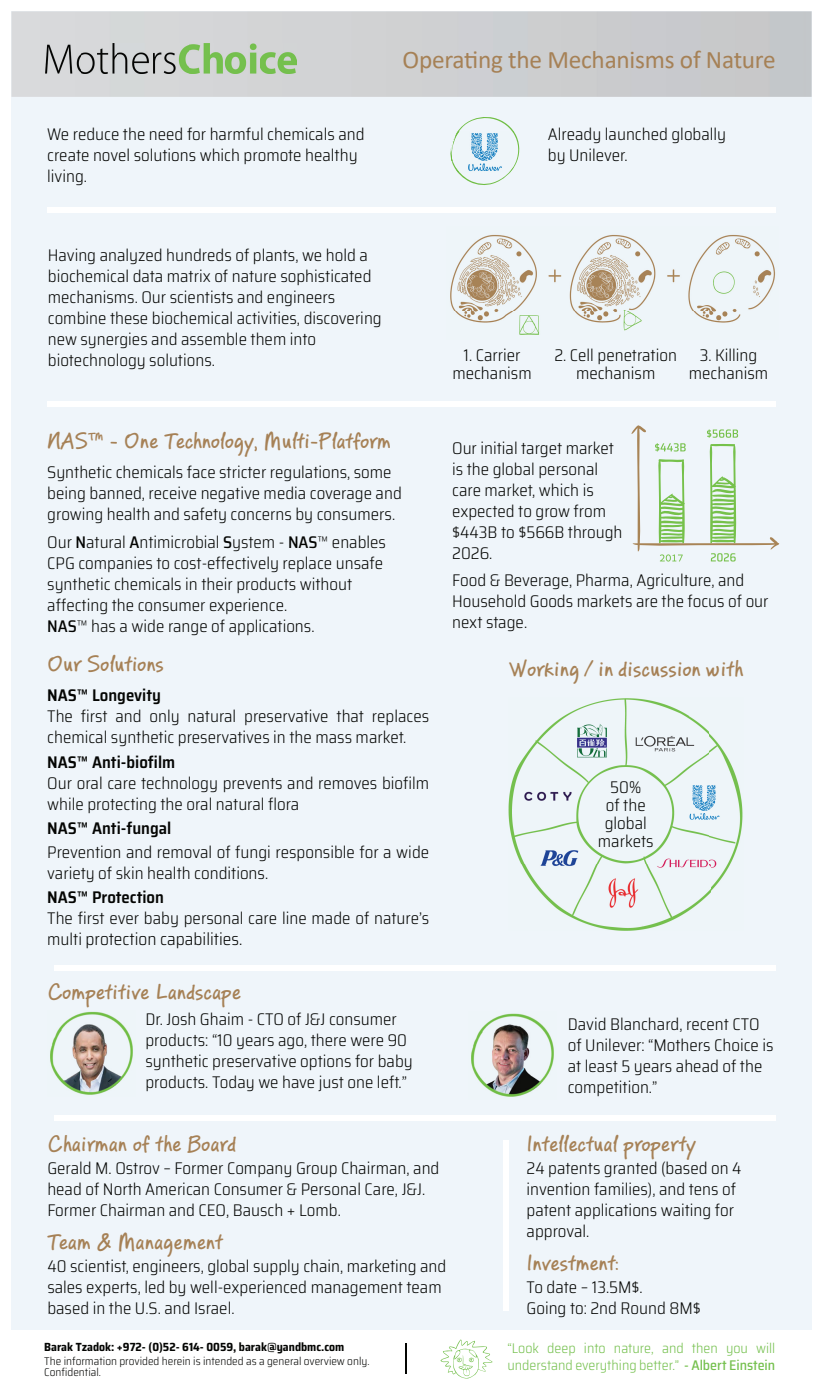
<style>
.page{position:relative;width:823px;height:1400px;background:#fff}
.page>*{position:absolute;margin:0;border:0;box-sizing:border-box;transform-origin:0 0}
.t1{font:25.3px "Calibri";letter-spacing:-.01em;color:#a68156}
.t2{font:500 22.5px "PF Reminder Pro";color:#a68156}
.t3{font:300 semi-condensed 17.3px "Saira";color:#040503}
.t4{font:300 semi-condensed 16.9px/21px "Saira";color:#040503}
.t5{font:600 semi-condensed 16.9px "Saira";color:#040503}
.t6{font:300 semi-condensed 14px/17px "Saira";color:#75c04e}
.t7{font:700 semi-condensed 11.8px "Saira";color:#040503}
.t8{font:300 semi-condensed 11.3px/11.3px "Saira";color:#040503}
.s1{font-weight:500}
.s2{font-size:16.9px}
.s3{font-size:21.1px}
</style>
<div class="page">
<div style="left:11px;top:11px;width:800px;height:1319px;background:#eff5fa"></div>
<img style="left:11px;top:11px;width:800px;height:86px">
<img style="left:508px;top:698px;width:235px;height:233px">
<svg style="left:631px;top:425px;width:148px;height:136px"></svg>
<img style="left:50px;top:1011px;width:83px;height:84px">
<img style="left:471px;top:1013px;width:83px;height:84px">
<img style="left:46px;top:44px;width:251px;height:29px">
<svg style="left:450px;top:117px;width:70px;height:68px"></svg>
<img style="left:456px;top:137px;width:58px;height:29px">
<img style="left:456px;top:131px;width:58px;height:6px">
<img style="left:456px;top:166px;width:58px;height:6px">
<hr style="left:406px;top:1344px;width:1px;height:30px;background:#040503">
<div style="left:47px;top:401px;width:728px;height:5px;background:#fff"></div>
<div style="left:47px;top:207px;width:728px;height:5px;background:#fff"></div>
<div style="left:503px;top:1140px;width:5px;height:171px;background:#fff"></div>
<div style="left:54px;top:1115px;width:721px;height:5px;background:#fff"></div>
<div style="left:54px;top:966px;width:721px;height:5px;background:#fff"></div>
<img style="left:450px;top:234px;width:326px;height:101px">
<svg style="left:440px;top:1339px;width:52px;height:39px"></svg>
<svg style="left:464px;top:51px;width:13px;height:17px"></svg>
<h1 class="t1" style="left:402px;top:42px;width:64px">Opera</h1>
<h1 class="t1" style="left:478px;top:42px;width:299px">ng the Mechanisms of Nature</h1>
<p class="t4" style="left:47px;top:123px;width:319px">We reduce the need for harmful chemicals and create novel solutions which promote healthy living.</p>
<p class="t4" style="left:548px;top:123px;width:180px">Already launched globally by Unilever.</p>
<p class="t4" style="left:48px;top:244px;width:335px">Having analyzed hundreds of plants, we hold a biochemical data matrix of nature sophisticated mechanisms. Our scientists and engineers combine these biochemical activities, discovering new synergies and assemble them into</p>
<p class="t4" style="left:48px;top:349px;width:169px">biotechnology solutions.</p>
<p class="t4" style="left:463px;top:345px;width:58px">1. Carrier</p>
<p class="t4" style="left:452px;top:363px;width:81px">mechanism</p>
<p class="t4" style="left:554px;top:346px;width:124px;line-height:18px;text-align:center">2. Cell penetration mechanism</p>
<p class="t4" style="left:689px;top:346px;width:81px;line-height:18px;text-align:center">3. Killing mechanism</p>
<h2 class="t2" style="left:47px;top:427px;width:345px">NAS™ - One Technology, Multi-Platform</h2>
<p class="t4" style="left:47px;top:461px;width:356px">Synthetic chemicals face stricter regulations, some being banned, receive negative media coverage and growing health and safety concerns by consumers.</p>
<p class="t4" style="left:47px;top:531px;width:340px">Our <span class="s1">N</span>atural <span class="s1">A</span>ntimicrobial <span class="s1">S</span>ystem - <span class="s1">NAS</span>™ enables CPG companies to cost-effectively replace unsafe synthetic chemicals in their products without affecting the consumer experience.<br><span class="s1">NAS</span>™ has a wide range of applications.</p>
<h2 class="t2" style="left:47px;top:650px;width:118px">Our Solutions</h2>
<p class="t5" style="left:47px;top:683px;width:115px">NAS™ Longevity</p>
<p class="t4" style="left:372px;top:706px;width:59px">replaces</p>
<p class="t4" style="left:47px;top:706px;width:360px">The<br>chemical synthetic preservatives in the mass market.</p>
<p class="t5" style="left:47px;top:749px;width:129px">NAS™ Anti-biofilm</p>
<p class="t4" style="left:47px;top:772px;width:383px">Our oral care technology prevents and removes biofilm while protecting the oral natural flora</p>
<p class="t5" style="left:47px;top:815px;width:126px">NAS™ Anti-fungal</p>
<p class="t4" style="left:47px;top:841px;width:383px">Prevention and removal of fungi responsible for a wide variety of skin health conditions.</p>
<p class="t5" style="left:47px;top:884px;width:118px">NAS™ Protection</p>
<p class="t4" style="left:47px;top:907px;width:383px">The first ever baby personal care line made of natures’</p>
<p class="t3" style="left:47px;top:926px;width:196px"><span class="s2">multi</span> protection capabilities.</p>
<p class="t4" style="left:81px;top:706px;width:28px">first</p>
<p class="t4" style="left:115px;top:706px;width:28px">and</p>
<p class="t4" style="left:150px;top:706px;width:32px">only</p>
<p class="t4" style="left:188px;top:706px;width:50px">natural</p>
<p class="t4" style="left:244px;top:706px;width:86px">preservative</p>
<p class="t4" style="left:336px;top:706px;width:29px">that</p>
<h2 class="t2" style="left:47px;top:978px;width:195px">Competitive Landscape</h2>
<p class="t4" style="left:145px;top:1008px;width:269px">Dr. Josh Ghaim - CTO of &amp;J J consumer products “: 10 years ago, there were 90 synthetic preservative options for baby products. Today we have just one left“.</p>
<p class="t4" style="left:452px;top:437px;width:172px">Our initial target market is the global personal care market, which is expected to grow from $443 toB $566B through<br>2026.</p>
<p class="t4" style="left:452px;top:569px;width:318px">Food &amp; Beverage, Pharma, Agriculture, and<br>Household Goods markets are the focus of our next stage.</p>
<h2 class="t2" style="left:508px;top:655px;width:236px">Working in/ discussion with</h2>
<p class="t4" style="left:598px;top:777px;width:57px;line-height:18.2px;text-align:center">50%<br>of the global markets</p>
<p class="t4" style="left:568px;top:1013px;width:207px">David Blanchard, recent CTO of Unilever “: Mothers Choice is at least 5 years ahead of the competition “.</p>
<h2 class="t2" style="left:47px;top:1129px;width:190px">Chairman of the Board</h2>
<p class="t4" style="left:47px;top:1157px;width:393px">Gerald M. Ostrov – Former Company Group Chairman, and head of North American Consumer &amp; Personal Care &amp;J, .J<br>Former Chairman and CEO, Bausch + Lomb.</p>
<h2 class="t2" style="left:47px;top:1227px;width:177px">Team &amp; Management</h2>
<p class="t4" style="left:47px;top:1255px;width:400px">40 scientist, engineers, global supply chain, marketing and sales experts, led by well-experienced management team based in the U .S. and Israel.</p>
<p class="t7" style="left:44px;top:1337px;width:301px">Barak Tzadok: +972- )0( 52- 614- 0059, barak@yandbmc.com</p>
<p class="t8" style="left:44px;top:1355px;width:327px">The information provided herein is intended as a general overview only.<br>Confidential.</p>
<h2 class="t2" style="left:526px;top:1129px;width:171px">Intellectual property</h2>
<p class="t4" style="left:526px;top:1157px;width:216px">24 patents granted (based on 4 invention families ,) and tens of patent applications waiting for approval.</p>
<h2 class="t2" style="left:526px;top:1248px;width:94px">Investment<span class="s3">:</span></h2>
<p class="t4" style="left:526px;top:1276px;width:176px">To date – 13.5M$.<br>Going to 2: nd Round M8 $</p>
<p class="t6" style="left:507px;top:1339px;width:269px">“Look<br>understand everything better” . <span class="s1">- Albert Einstein</span></p>
<p class="t6" style="left:547px;top:1339px;width:30px">deep</p>
<p class="t6" style="left:584px;top:1339px;width:23px">into</p>
<p class="t6" style="left:662px;top:1339px;width:23px">and</p>
<p class="t6" style="left:692px;top:1339px;width:28px">then</p>
<p class="t6" style="left:756px;top:1339px;width:21px">will</p>
<p class="t6" style="left:614px;top:1339px;width:41px">nature,</p>
<p class="t6" style="left:726px;top:1339px;width:23px">you</p>
</div>
